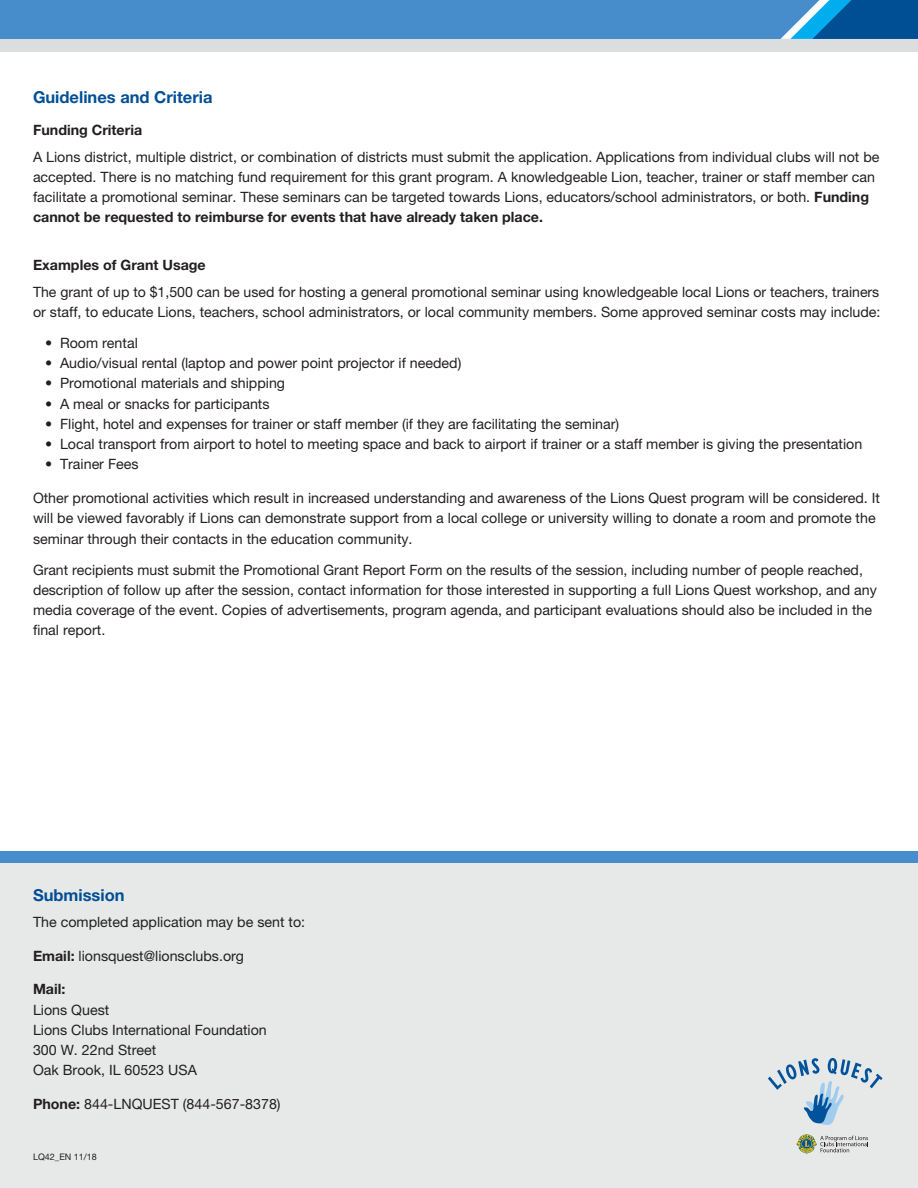
<style>
.page{position:relative;width:918px;height:1188px;background:#fff}
.page>*{position:absolute;margin:0;border:0;box-sizing:border-box;transform-origin:0 0}
.t1{font:700 16.5px "Helvetica Neue LT Std";color:#004f95}
.t2{font:14.25px/20.2px "Helvetica Neue LT Std";color:#231f20}
.t3{font:700 14.25px "Helvetica Neue LT Std";color:#231f20}
.t4{font:9px "Helvetica Neue LT Std";color:#231f20}
.s1{font-weight:700}
</style>
<div class="page">
<div style="left:0;top:0;width:918px;height:52px;background:#dcddde"></div>
<div style="left:0;top:858px;width:918px;height:330px;background:#e7e8e8"></div>
<div style="left:0;top:851px;width:918px;height:12px;background:#478dcb"></div>
<svg style="left:768px;top:1058px;width:114px;height:67px"></svg>
<svg style="left:797px;top:1135px;width:71px;height:19px"></svg>
<div style="left:0;top:0;width:918px;height:39px;background:#478dcb"></div>
<svg style="left:780px;top:0;width:138px;height:39px;background:#1c73b2"></svg>
<p class="t1" style="left:33px;top:87px;width:181px">Guidelines and Criteria</p>
<p class="t3" style="left:33px;top:121px;width:111px">Funding Criteria</p>
<p class="t2" style="left:33px;top:146px;width:848px">A Lions district, multiple district, or combination of districts must submit the application. Applications from individual clubs will not be accepted. There is no matching fund requirement for this grant program. A knowledgeable Lion, teacher, trainer or staff member can facilitate a promotional seminar. These seminars can be targeted towards Lions, educators/school administrators, or both. <span class="s1">Funding cannot be requested to reimburse for events that have already taken place.</span></p>
<p class="t3" style="left:33px;top:256px;width:174px">Examples of Grant Usage</p>
<p class="t2" style="left:33px;top:281px;width:849px">The grant of up to $1,500 can be used for hosting a general promotional seminar using knowledgeable local Lions or teachers, trainers or staff, to educate Lions, teachers, school administrators, or local community members. Some approved seminar costs may include:</p>
<p class="t2" style="left:45px;top:332px;width:94px">• Room rental</p>
<p class="t2" style="left:45px;top:353px;width:418px">• Audio/visual rental (laptop and power point projector if needed)</p>
<p class="t2" style="left:45px;top:373px;width:242px">• Promotional materials and shipping</p>
<p class="t2" style="left:45px;top:393px;width:226px">• A meal or snacks for participants</p>
<p class="t2" style="left:45px;top:413px;width:576px">• Flight, hotel and expenses for trainer or staff member (if they are facilitating the seminar)</p>
<p class="t2" style="left:45px;top:434px;width:819px">• Local transport from airport to hotel to meeting space and back to airport if trainer or a staff member is giving the presentation</p>
<p class="t2" style="left:45px;top:454px;width:95px">• Trainer Fees</p>
<p class="t2" style="left:33px;top:488px;width:848px">Other promotional activities which result in increased understanding and awareness of the Lions Quest program will be considered. It will be viewed favorably if Lions can demonstrate support from a local college or university willing to donate a room and promote the seminar through their contacts in the education community.</p>
<p class="t2" style="left:33px;top:559px;width:845px">Grant recipients must submit the Promotional Grant Report Form on the results of the session, including number of people reached, description of follow up after the session, contact information for those interested in supporting a full Lions Quest workshop, and any media coverage of the event. Copies of advertisements, program agenda, and participant evaluations should also be included in the final report.</p>
<p class="t1" style="left:33px;top:885px;width:93px">Submission</p>
<p class="t2" style="left:33px;top:912px;width:274px">The completed application may be sent to:</p>
<p class="t2" style="left:33px;top:945px;width:213px"><span class="s1">Email:</span> lionsquest@lionsclubs.org</p>
<p class="t3" style="left:33px;top:981px;width:34px">Mail:</p>
<p class="t2" style="left:33px;top:999px;width:235px">Lions Quest<br>Lions Clubs International Foundation<br>300 W. 22nd Street<br>Oak Brook, IL 60523 USA</p>
<p class="t2" style="left:33px;top:1094px;width:249px"><span class="s1">Phone:</span> 844-LNQUEST (844-567-8378)</p>
<p class="t4" style="left:33px;top:1151px;width:65px">LQ42_EN 11/18</p>
</div>
